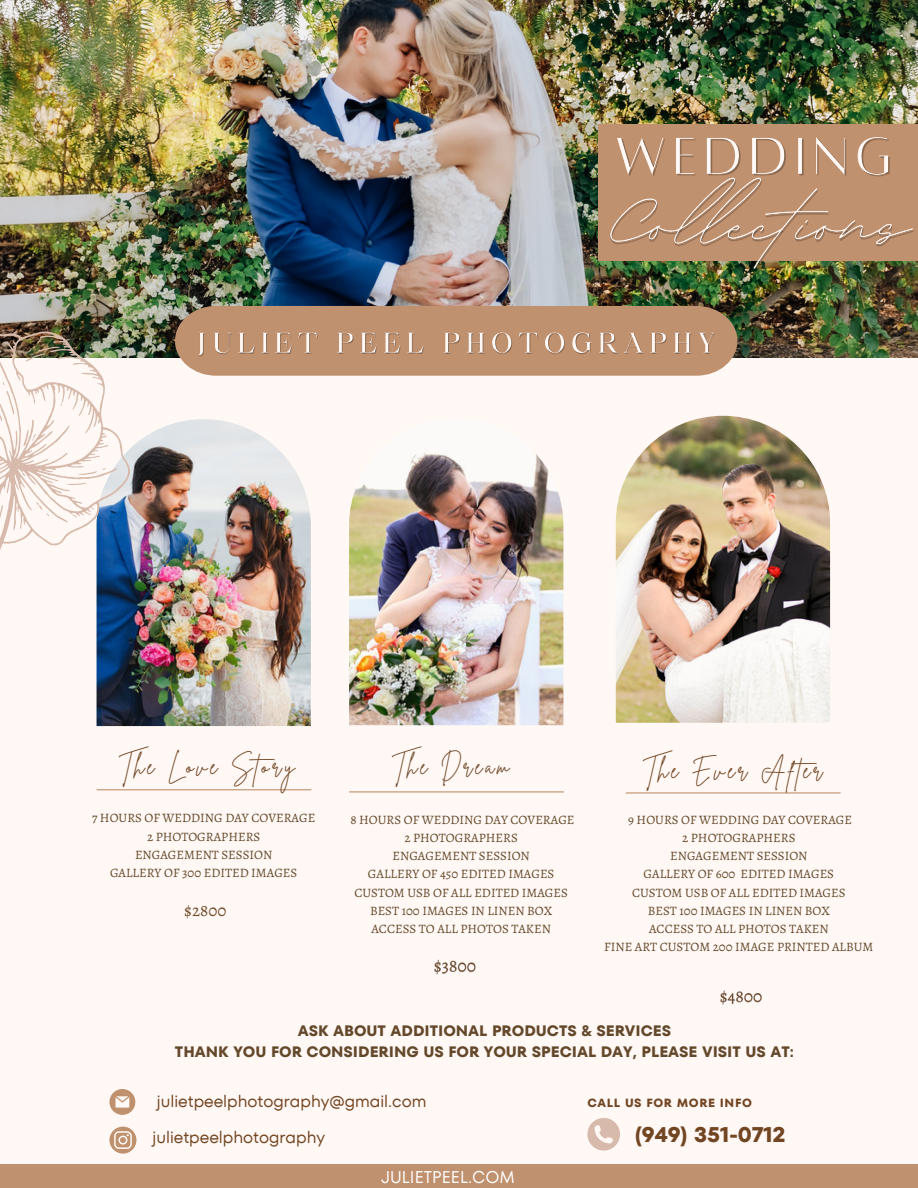
<style>
.page{position:relative;width:918px;height:1188px;background:#fff8f4}
.page>*{position:absolute;margin:0;border:0;box-sizing:border-box;transform-origin:0 0}
.t1{font:22.8px "Brittany Signature";letter-spacing:.14em;color:#724523}
.t2{font:22.8px "Brittany Signature";letter-spacing:.14em;color:#724b2d}
.t3{font:700 21.15px "TT Fors";color:#724523}
.t4{font:16.95px "TT Fors";color:#724523}
.t5{font:16.95px "TT Fors";color:#fff}
.t6{font:16.95px "Alegreya";color:#724b2d}
.t7{font:700 15px/21.3px "TT Fors";color:#64482b;text-align:center}
.t8{font:12.9px/18.3px "Alegreya";color:#64482b;text-align:center}
.t9{font:700 11.85px "TT Fors";letter-spacing:.05em;color:#724523}
</style>
<div class="page">
<img style="left:0;top:0;width:918px;height:357px">
<svg style="left:175px;top:306px;width:562px;height:70px;background:#be9271"></svg>
<img style="left:97px;top:419px;width:214px;height:307px">
<img style="left:349px;top:452px;width:214px;height:273px">
<img style="left:616px;top:416px;width:214px;height:307px">
<hr style="left:97px;top:789px;width:214px;height:1px;background:#c0916f">
<hr style="left:349px;top:791px;width:215px;height:1px;background:#c0916f">
<hr style="left:626px;top:792px;width:215px;height:2px;background:#c0916f">
<svg style="left:109px;top:1089px;width:26px;height:26px"></svg>
<svg style="left:587px;top:1118px;width:33px;height:33px"></svg>
<div style="left:0;top:1164px;width:918px;height:24px;background:#c0916f"></div>
<svg style="left:0;top:331px;width:130px;height:263px"></svg>
<svg style="left:109px;top:1127px;width:27px;height:27px"></svg>
<div style="left:598px;top:124px;width:320px;height:136px;background:#c0916f"></div>
<img style="left:608px;top:188px;width:307px;height:104px">
<img style="left:617px;top:137px;width:273px;height:51px">
<img style="left:197px;top:332px;width:526px;height:30px">
<img style="left:434px;top:959px;width:42px;height:16px">
<img style="left:720px;top:990px;width:42px;height:15px">
<h1 class="t1" style="left:119px;top:751px;width:177px">The Love Story</h1>
<p class="t8" style="left:92px;top:809px;width:225px">7 HOURS OF WEDDING DAY COVERAGE<br>2 PHOTOGRAPHERS<br>ENGAGEMENT SESSION<br>GALLERY OF 300 EDITED IMAGES</p>
<h3 class="t6" style="left:184px;top:899px;width:44px">$2800</h3>
<h1 class="t2" style="left:392px;top:751px;width:119px">The Dream</h1>
<h1 class="t1" style="left:643px;top:755px;width:181px">The Ever After</h1>
<p class="t8" style="left:350px;top:810px;width:226px">8 HOURS OF WEDDING DAY COVERAGE<br>2 PHOTOGRAPHERS<br>ENGAGEMENT SESSION<br>GALLERY OF 450 EDITED IMAGES<br>CUSTOM USB OF ALL EDITED IMAGES<br>BEST 100 IMAGES IN LINEN BOX<br>ACCESS TO ALL PHOTOS TAKEN</p>
<p class="t8" style="left:604px;top:810px;width:271px">9 HOURS OF WEDDING DAY COVERAGE<br>2 PHOTOGRAPHERS<br>ENGAGEMENT SESSION<br>GALLERY OF 600 EDITED IMAGES<br>CUSTOM USB OF ALL EDITED IMAGES<br>BEST 100 IMAGES IN LINEN BOX<br>ACCESS TO ALL PHOTOS TAKEN<br>FINE ART CUSTOM 200 IMAGE PRINTED ALBUM</p>
<p class="t7" style="left:175px;top:1020px;width:620px">ASK ABOUT ADDITIONAL PRODUCTS &amp; SERVICES<br>THANK YOU FOR CONSIDERING US FOR YOUR SPECIAL DAY, PLEASE VISIT US AT:</p>
<h3 class="t4" style="left:157px;top:1089px;width:271px">julietpeelphotography@gmail.com</h3>
<p class="t9" style="left:587px;top:1095px;width:166px">CALL US FOR MORE INFO</p>
<h3 class="t4" style="left:153px;top:1125px;width:174px">julietpeelphotography</h3>
<h3 class="t5" style="left:381px;top:1166px;width:135px">JULIETPEEL.COM</h3>
<h2 class="t3" style="left:635px;top:1120px;width:152px">(949) 351-0712</h2>
</div>
